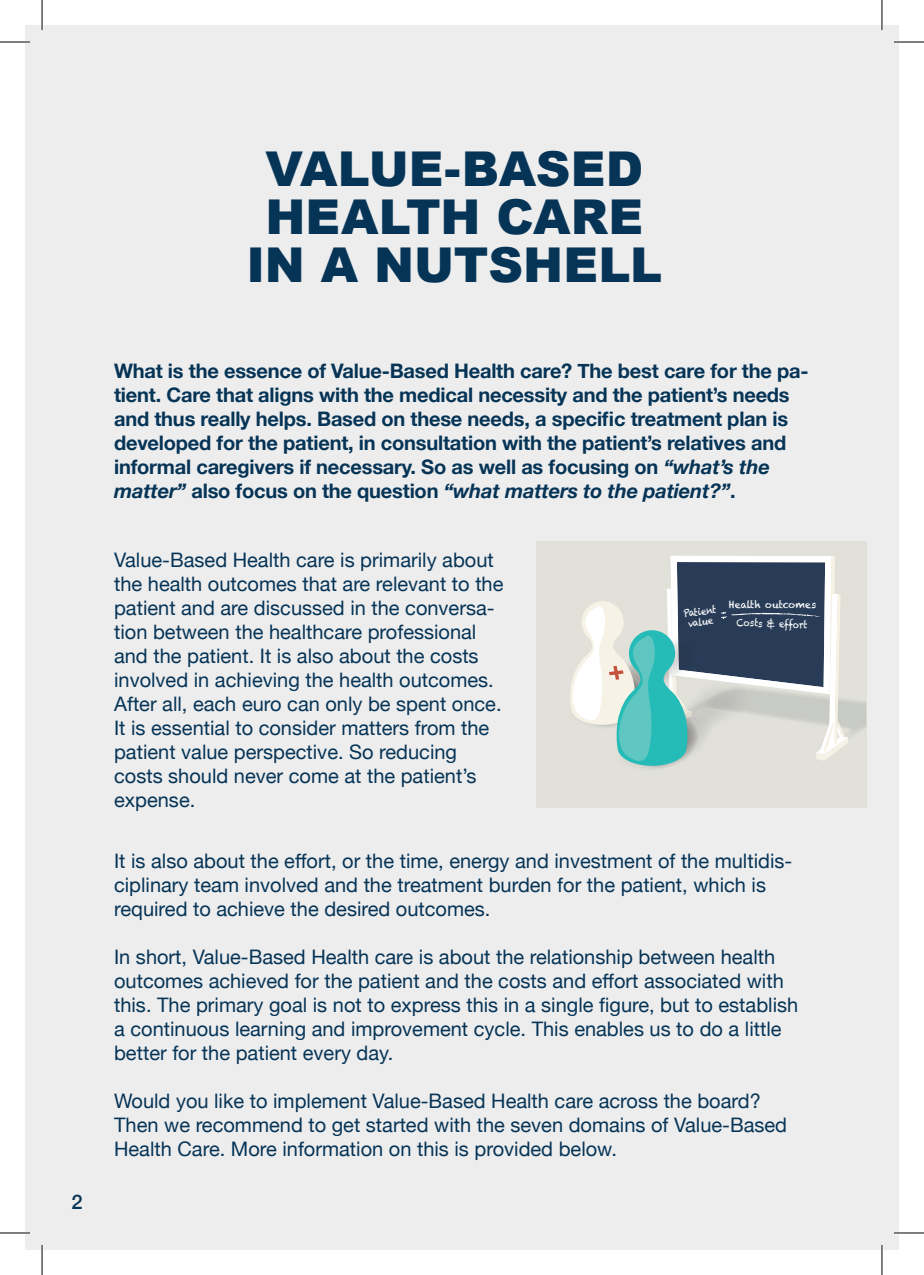
<style>
.page{position:relative;width:924px;height:1275px;background:#fff}
.page>*{position:absolute;margin:0;border:0;box-sizing:border-box;transform-origin:0 0}
.t1{font:900 48px/48px "Arial";color:#063456;text-align:center}
.t2{font:20px/24px "Helvetica Neue";color:#063456}
.t3{font:700 20px/24px "Helvetica Neue";letter-spacing:-.01em;color:#063456}
.t4{font:500 20px "Helvetica Neue";color:#063456}
.t5{font:10.2px "Chalkduster";color:#fff;scale:.93 1}
.t6{font:10.2px "Chalkduster";color:#fff;scale:.85 1}
.t7{font:10px/10.6px "Chalkduster";color:#fff;text-align:center;scale:.87 1}
.s1{font-style:italic}
</style>
<div class="page">
<div style="left:25px;top:25px;width:873px;height:1225px;background:#ededee"></div>
<div style="left:535px;top:541px;width:330px;height:266px;background:#e1e1da"></div>
<img style="left:847px;top:727px;width:18px;height:14px">
<svg style="left:570px;top:556px;width:277px;height:213px"></svg>
<hr style="left:0;top:41px;width:30px;height:2px;background:#fff">
<hr style="left:893px;top:41px;width:30px;height:2px;background:#fff">
<hr style="left:0;top:1231px;width:30px;height:3px;background:#fff">
<hr style="left:893px;top:1231px;width:30px;height:3px;background:#fff">
<hr style="left:41px;top:0;width:2px;height:30px;background:#fff">
<hr style="left:41px;top:1245px;width:2px;height:30px;background:#fff">
<hr style="left:880px;top:0;width:2px;height:30px;background:#fff">
<hr style="left:880px;top:1245px;width:2px;height:30px;background:#fff">
<hr style="left:0;top:42px;width:30px;height:1px;background:#000">
<hr style="left:893px;top:42px;width:30px;height:1px;background:#000">
<hr style="left:0;top:1232px;width:30px;height:1px;background:#000">
<hr style="left:893px;top:1232px;width:30px;height:1px;background:#000">
<hr style="left:42px;top:0;width:1px;height:30px;background:#000">
<hr style="left:42px;top:1245px;width:1px;height:30px;background:#000">
<hr style="left:881px;top:0;width:1px;height:30px;background:#000">
<hr style="left:881px;top:1245px;width:1px;height:30px;background:#000">
<h1 class="t1" style="left:246px;top:143px;width:417px">VALUE-BASED<br>HEALTH CARE<br>IN A NUTSHELL</h1>
<p class="t4" style="left:71px;top:1185px;width:13px">2</p>
<p class="t3" style="left:114px;top:359px;width:695px">What is the essence of Value-Based Health care? The best care for the pa&shy;tient. Care that aligns with the medical necessity and the patient’s needs and thus really helps. Based on these needs, a specific treatment plan is developed for the patient, in consultation with the patient’s relatives and informal caregivers if necessary. So as well as focusing on <span class="s1">“what’s the matter”</span> also focus on the question <span class="s1">“what matters to the patient?”</span>.</p>
<p class="t2" style="left:114px;top:549px;width:391px">Value-Based Health care is primarily about the health outcomes that are relevant to the patient and are discussed in the conversa&shy;tion between the healthcare professional and the patient. It is also about the costs involved in achieving the health outcomes.<br>After all, each euro can only be spent once.<br>It is essential to consider matters from the patient value perspective. So reducing costs should never come at the patient’s expense.</p>
<p class="t7" style="left:682px;top:609px;width:40px;rotate:-7deg">Patient value</p>
<p class="t5" style="left:728px;top:597px;width:95px">Health outcomes</p>
<p class="t6" style="left:736px;top:616px;width:85px;rotate:2deg">Costs &amp; effort</p>
<p class="t2" style="left:114px;top:850px;width:679px">It is also about the effort, or the time, energy and investment of the multidis&shy;ciplinary team involved and the treatment burden for the patient, which is required to achieve the desired outcomes.</p>
<p class="t2" style="left:114px;top:946px;width:685px">In short, Value-Based Health care is about the relationship between health outcomes achieved for the patient and the costs and effort associated with this. The primary goal is not to express this in a single figure, but to establish a continuous learning and improvement cycle. This enables us to do a little better for the patient every day.</p>
<p class="t2" style="left:114px;top:1090px;width:674px">Would you like to implement Value-Based Health care across the board?<br>Then we recommend to get started with the seven domains of Value-Based<br>Health Care. More information on this is provided below.</p>
</div>
